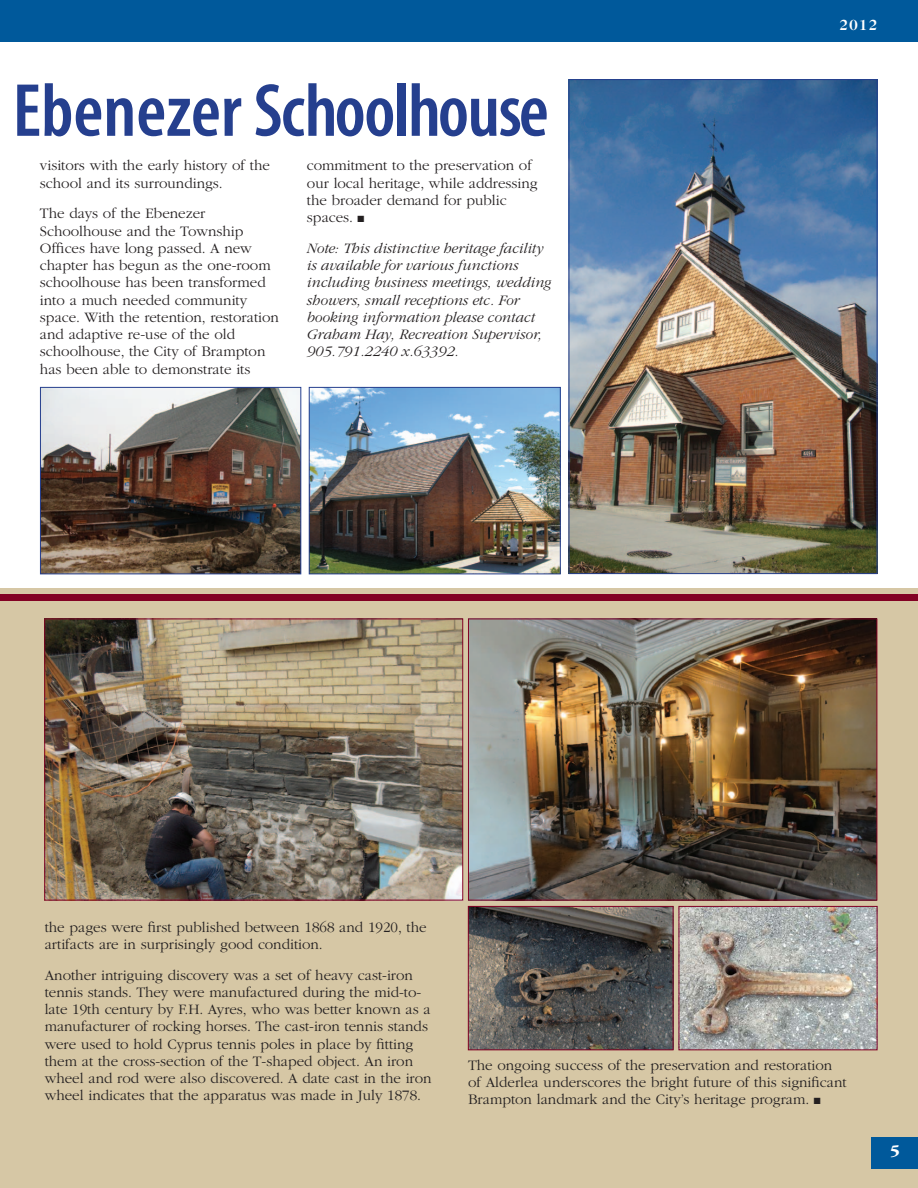
<style>
.page{position:relative;width:918px;height:1188px;background:#fff}
.page>*{position:absolute;margin:0;border:0;box-sizing:border-box;transform-origin:0 0}
.t1{font:75.9px "Myriad MM 565 300";letter-spacing:-.135em;color:#253f8e}
.t2{font:700 16.5px "ITC Garamond Std";color:#fff}
.t3{font:300 15px/17.2px "ITC Garamond Std";color:#231f20}
.t4{font:italic 300 15px/17.2px "ITC Garamond Std";color:#231f20}
.t5{font:700 15px "Caslon 224 IT Cby BT";color:#fff}
</style>
<div class="page">
<div style="left:0;top:588px;width:918px;height:600px;background:#d6c7a5"></div>
<div style="left:0;top:0;width:918px;height:41px;background:#00599b"></div>
<div style="left:0;top:594px;width:918px;height:7px;background:#820123"></div>
<div style="left:872px;top:1137px;width:46px;height:31px;background:#00599b"></div>
<img style="left:311px;top:389px;width:248px;height:183px">
<div style="left:309px;top:387px;width:252px;height:187px;border:1px solid #253f8e"></div>
<img style="left:680px;top:908px;width:196px;height:140px">
<div style="left:678px;top:906px;width:200px;height:144px;border:1px solid #820123"></div>
<img style="left:470px;top:908px;width:202px;height:140px">
<div style="left:468px;top:906px;width:206px;height:144px;border:1px solid #820123"></div>
<img style="left:42px;top:389px;width:257px;height:183px">
<div style="left:40px;top:387px;width:261px;height:187px;border:1px solid #253f8e"></div>
<img style="left:571px;top:81px;width:305px;height:491px">
<div style="left:569px;top:79px;width:309px;height:495px;border:1px solid #253f8e"></div>
<img style="left:46px;top:621px;width:415px;height:277px">
<div style="left:44px;top:619px;width:419px;height:281px;border:1px solid #820123"></div>
<img style="left:470px;top:621px;width:405px;height:277px">
<div style="left:468px;top:619px;width:409px;height:281px;border:1px solid #820123"></div>
<h1 class="t1" style="left:13px;top:74px;width:546px">Ebenezer Schoolhouse</h1>
<p class="t3" style="left:40px;top:157px;width:232px">visitors with the early history of the school and its surroundings.</p>
<p class="t3" style="left:40px;top:205px;width:240px">The days of the Ebenezer<br>Schoolhouse and the Township<br>Offices have long passed. A new chapter has begun as the one-room schoolhouse has been transformed into a much needed community space. With the retention, restoration and adaptive re-use of the old schoolhouse, the City of Brampton has been able to demonstrate its</p>
<p class="t3" style="left:307px;top:157px;width:232px">commitment to the preservation of our local heritage, while addressing the broader demand for public spaces. ■</p>
<p class="t4" style="left:307px;top:240px;width:246px">Note: This distinctive heritage facility is available for various functions including business meetings, wedding showers, small receptions etc. For booking information please contact Graham Hay, Recreation Supervisor, 905.791.2240 x.63392.</p>
<p class="t5" style="left:839px;top:16px;width:40px">2012</p>
<p class="t3" style="left:45px;top:919px;width:383px">the pages were first published between 1868 and 1920, the artifacts are in surprisingly good condition.</p>
<p class="t3" style="left:45px;top:967px;width:388px">Another intriguing discovery was a set of heavy cast-iron tennis stands. They were manufactured during the mid-to&shy;late 19th century by F.H. Ayres, who was better known as a manufacturer of rocking horses. The cast-iron tennis stands were used to hold Cyprus tennis poles in place by fitting them at the cross-section of the T-shaped object. An iron wheel and rod were also discovered. A date cast in the iron wheel indicates that the apparatus was made in July 1878.</p>
<p class="t3" style="left:468px;top:1056px;width:380px">The ongoing success of the preservation and restoration of Alderlea underscores the bright future of this significant<br>Brampton landmark and the City’s heritage program. ■</p>
<p class="t2" style="left:890px;top:1141px;width:11px">5</p>
</div>
